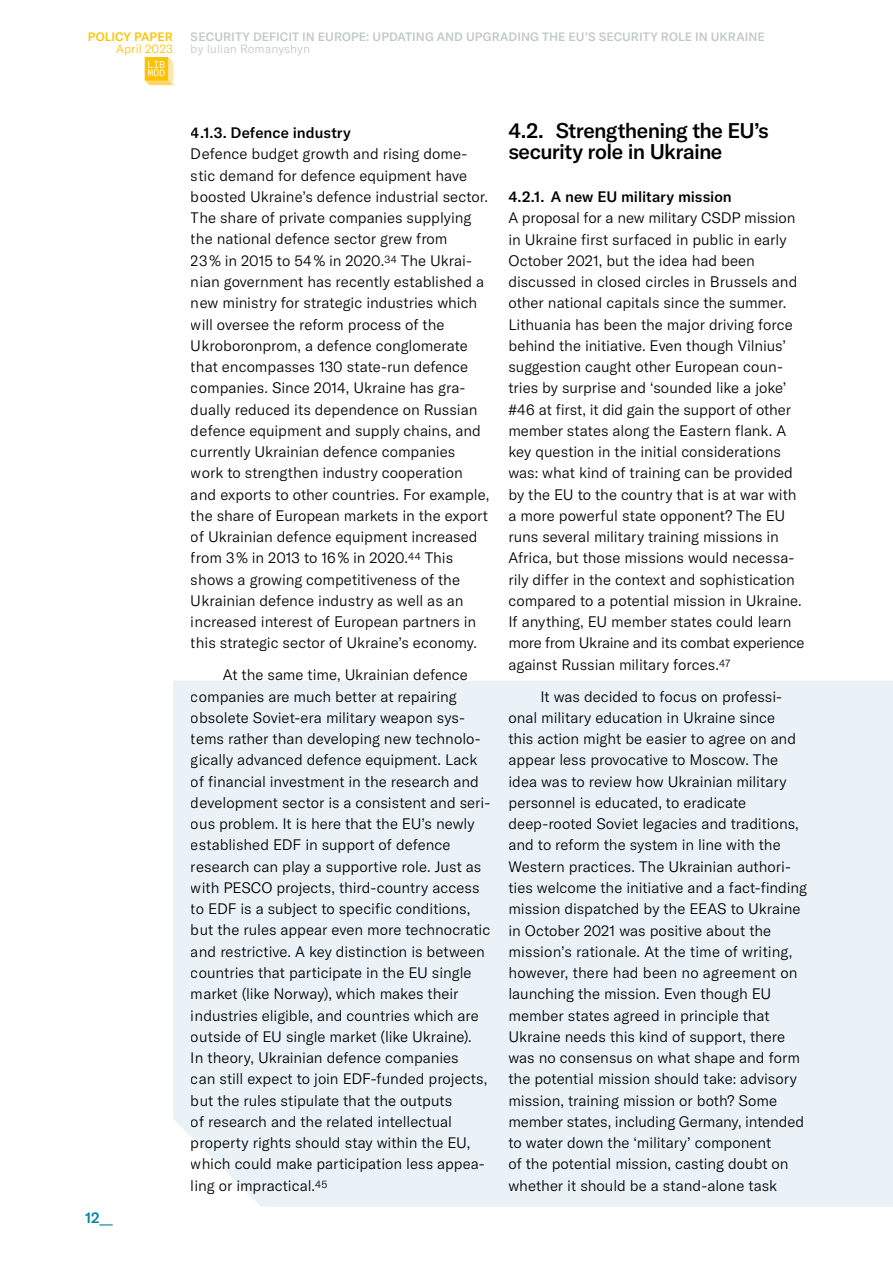
<style>
.page{position:relative;width:893px;height:1263px;background:#fff}
.page>*{position:absolute;margin:0;border:0;box-sizing:border-box;transform-origin:0 0}
.t1{font:500 21px/21.3px "GT America LC";letter-spacing:-.03em;color:#000}
.t2{font:300 15px/21.3px "GT America LC";color:#000}
.t3{font:500 15px "GT America LC";color:#000}
.t4{font:500 15px "GT America LC";color:#0084a4}
.t5{font:500 12px "GT America LC";letter-spacing:.005em;color:#c0c9c8}
.t6{font:300 12px "GT America LC";color:#c0c9c8}
.t7{font:500 12px "GT America LC";color:#fdc300}
.t8{font:300 12px "GT America LC";letter-spacing:.01em;color:#fdc300}
</style>
<div class="page">
<div style="left:173px;top:680px;width:720px;height:526px;background:#eaf2f7"></div>
<svg style="left:145px;top:57px;width:28px;height:28px"></svg>
<p class="t7" style="left:88px;top:30px;width:86px">POLICY PAPER</p>
<p class="t8" style="left:116px;top:42px;width:58px">April 2023</p>
<p class="t5" style="left:191px;top:30px;width:575px">SECURITY DEFICIT IN EUROPE: UPDATING AND UPGRADING THE EU’S SECURITY ROLE IN UKRAINE</p>
<p class="t6" style="left:191px;top:42px;width:121px">by Iulian Romanyshyn</p>
<p class="t4" style="left:85px;top:1208px;width:29px">12__</p>
<p class="t3" style="left:191px;top:124px;width:161px">4.1.3. Defence industry</p>
<p class="t2" style="left:191px;top:144px;width:300px">Defence budget growth and rising dome&shy;stic demand for defence equipment have boosted Ukraine’s defence industrial sector.<br>The share of private companies supplying the national defence sector grew from<br>23 % in 2015 to 54 % in 2020.<sup>34</sup> The Ukrai&shy;nian government has recently established a new ministry for strategic industries which will oversee the reform process of the Ukroboronprom, a defence conglomerate that encompasses 130 state-run defence companies. Since 2014, Ukraine has gra&shy;dually reduced its dependence on Russian defence equipment and supply chains, and currently Ukrainian defence companies work to strengthen industry cooperation and exports to other countries. For example, the share of European markets in the export of Ukrainian defence equipment increased from 3 % in 2013 to 16 % in 2020.<sup>44</sup> This shows a growing competitiveness of the Ukrainian defence industry as well as an increased interest of European partners in this strategic sector of Ukraine’s economy.</p>
<p class="t2" style="left:191px;top:664px;width:301px;text-indent:32px">At the same time, Ukrainian defence companies are much better at repairing obsolete Soviet-era military weapon sys&shy;tems rather than developing new technolo&shy;gically advanced defence equipment. Lack of financial investment in the research and development sector is a consistent and seri&shy;ous problem. It is here that the EU’s newly established EDF in support of defence research can play a supportive role. Just as with PESCO projects, third-country access to EDF is a subject to specific conditions, but the rules appear even more technocratic and restrictive. A key distinction is between countries that participate in the EU single market (like Norway), which makes their industries eligible, and countries which are outside of EU single market (like Ukraine).<br>In theory, Ukrainian defence companies<br>can still expect to join EDF-funded projects, but the rules stipulate that the outputs<br>of research and the related intellectual property rights should stay within the EU, which could make participation less appea&shy;ling or impractical.<sup>45</sup></p>
<h1 class="t1" style="left:508px;top:120px;width:262px">4.2. Strengthening the EU’s security role in Ukraine</h1>
<p class="t3" style="left:508px;top:188px;width:225px">4.2.1. A new EU military mission</p>
<p class="t2" style="left:508px;top:207px;width:298px">A proposal for a new military CSDP mission in Ukraine first surfaced in public in early October 2021, but the idea had been discussed in closed circles in Brussels and other national capitals since the summer.<br>Lithuania has been the major driving force behind the initiative. Even though Vilnius’ suggestion caught other European coun&shy;tries by surprise and ‘sounded like a joke’ #46 at first, it did gain the support of other member states along the Eastern flank. A key question in the initial considerations was: what kind of training can be provided by the EU to the country that is at war with a more powerful state opponent? The EU runs several military training missions in Africa, but those missions would necessa&shy;rily differ in the context and sophistication compared to a potential mission in Ukraine.<br>If anything, EU member states could learn more from Ukraine and its combat experience against Russian military forces.<sup>47</sup></p>
<p class="t2" style="left:508px;top:686px;width:300px;text-indent:32px">It was decided to focus on professi&shy;onal military education in Ukraine since<br>this action might be easier to agree on and appear less provocative to Moscow. The idea was to review how Ukrainian military personnel is educated, to eradicate deep-rooted Soviet legacies and traditions, and to reform the system in line with the Western practices. The Ukrainian authori&shy;ties welcome the initiative and a fact-finding mission dispatched by the EEAS to Ukraine in October 2021 was positive about the mission’s rationale. At the time of writing, however, there had been no agreement on launching the mission. Even though EU member states agreed in principle that Ukraine needs this kind of support, there was no consensus on what shape and form the potential mission should take: advisory mission, training mission or both? Some member states, including Germany, intended to water down the ‘military’ component<br>of the potential mission, casting doubt on whether it should be a stand-alone task</p>
</div>
